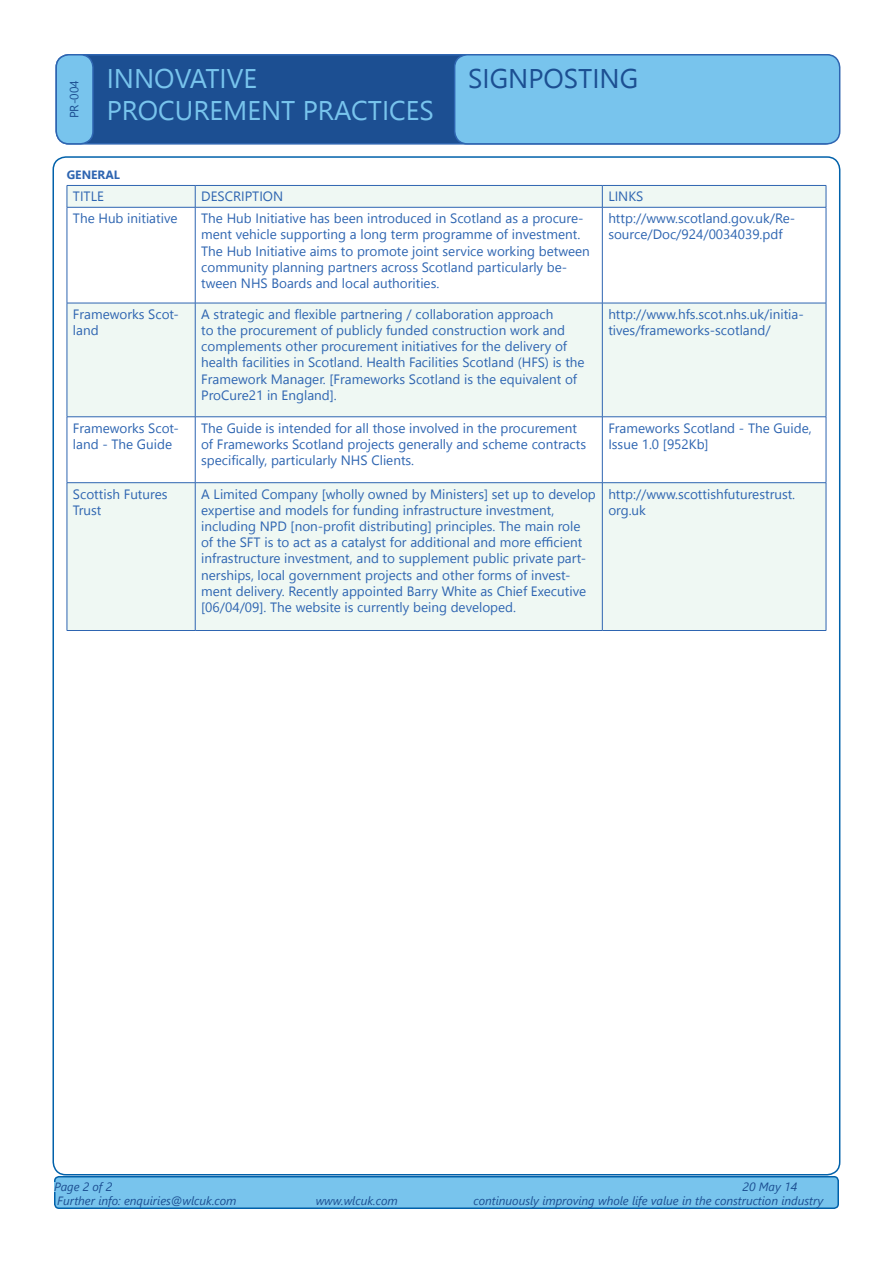
<style>
.page{position:relative;width:893px;height:1263px;background:#fff}
.page>*{position:absolute;margin:0;border:0;box-sizing:border-box;transform-origin:0 0}
.t1{font:27px/32.4px "Segoe UI";color:#78c4ed}
.t2{font:27px "Segoe UI";color:#1c4f92}
.t3{font:13.5px/16.2px "Segoe UI";color:#2e65b1}
.t4{font:italic 12px "Segoe UI";color:#1c4f92}
.t5{font:700 12px "Segoe UI";color:#2e65b1}
.t6{font:12px "Segoe UI";color:#1c4f92}
</style>
<div class="page">
<div style="left:55px;top:1177px;width:783px;height:31px;background:#78c4ed;border-radius:4px"></div>
<div style="left:54px;top:1176px;width:785px;height:33px;border:2px solid #0161aa;border-radius:4px"></div>
<div style="left:54px;top:1182px;width:778px;height:9px;background:#78c4ed"></div>
<svg style="left:68px;top:186px;width:758px;height:444px;fill:#eff8f3"></svg>
<hr style="left:67px;top:185px;width:128px;height:1px;background:#2e65b1">
<svg style="left:67px;top:186px;width:1px;height:21px"></svg>
<hr style="left:195px;top:185px;width:407px;height:1px;background:#2e65b1">
<svg style="left:195px;top:186px;width:1px;height:21px"></svg>
<hr style="left:602px;top:185px;width:224px;height:1px;background:#2e65b1">
<svg style="left:602px;top:186px;width:1px;height:21px"></svg>
<svg style="left:826px;top:186px;width:1px;height:21px"></svg>
<hr style="left:67px;top:207px;width:128px;height:1px;background:#2e65b1">
<hr style="left:67px;top:207px;width:1px;height:96px;background:#2e65b1">
<hr style="left:195px;top:207px;width:407px;height:1px;background:#2e65b1">
<hr style="left:195px;top:207px;width:1px;height:96px;background:#2e65b1">
<hr style="left:602px;top:207px;width:224px;height:1px;background:#2e65b1">
<hr style="left:602px;top:207px;width:1px;height:96px;background:#2e65b1">
<hr style="left:826px;top:207px;width:1px;height:96px;background:#2e65b1">
<hr style="left:67px;top:303px;width:128px;height:1px;background:#2e65b1">
<hr style="left:67px;top:303px;width:1px;height:114px;background:#2e65b1">
<hr style="left:195px;top:303px;width:407px;height:1px;background:#2e65b1">
<hr style="left:195px;top:303px;width:1px;height:114px;background:#2e65b1">
<hr style="left:602px;top:303px;width:224px;height:1px;background:#2e65b1">
<hr style="left:602px;top:303px;width:1px;height:114px;background:#2e65b1">
<hr style="left:826px;top:303px;width:1px;height:114px;background:#2e65b1">
<hr style="left:67px;top:416px;width:128px;height:1px;background:#2e65b1">
<hr style="left:67px;top:417px;width:1px;height:65px;background:#2e65b1">
<hr style="left:195px;top:416px;width:407px;height:1px;background:#2e65b1">
<hr style="left:195px;top:417px;width:1px;height:65px;background:#2e65b1">
<hr style="left:602px;top:416px;width:224px;height:1px;background:#2e65b1">
<hr style="left:602px;top:417px;width:1px;height:65px;background:#2e65b1">
<hr style="left:826px;top:417px;width:1px;height:65px;background:#2e65b1">
<hr style="left:67px;top:482px;width:128px;height:1px;background:#2e65b1">
<hr style="left:67px;top:483px;width:1px;height:147px;background:#2e65b1">
<hr style="left:195px;top:482px;width:407px;height:1px;background:#2e65b1">
<hr style="left:195px;top:483px;width:1px;height:147px;background:#2e65b1">
<hr style="left:602px;top:482px;width:224px;height:1px;background:#2e65b1">
<hr style="left:602px;top:483px;width:1px;height:147px;background:#2e65b1">
<hr style="left:826px;top:483px;width:1px;height:147px;background:#2e65b1">
<hr style="left:67px;top:630px;width:128px;height:1px;background:#2e65b1">
<hr style="left:195px;top:630px;width:407px;height:1px;background:#2e65b1">
<hr style="left:602px;top:630px;width:224px;height:1px;background:#2e65b1">
<div style="left:56px;top:55px;width:782px;height:89px;background:#1c4f92;border-radius:13px"></div>
<div style="left:55px;top:54px;width:783px;height:91px;border:2px solid #2e65b1;border-radius:13px"></div>
<div style="left:455px;top:55px;width:385px;height:89px;background:#78c4ed;border-radius:13px"></div>
<div style="left:454px;top:54px;width:386px;height:91px;border:2px solid #2e65b1;border-radius:13px"></div>
<div style="left:56px;top:55px;width:37px;height:89px;background:#78c4ed;border-radius:13px"></div>
<div style="left:55px;top:54px;width:39px;height:91px;border:2px solid #2e65b1;border-radius:13px"></div>
<p class="t6" style="left:65px;top:118px;width:40px;rotate:-90deg">PR-004</p>
<h1 class="t1" style="left:107px;top:62px;width:329px">INNOVATIVE<br>PROCUREMENT PRACTICES</h1>
<h1 class="t2" style="left:468px;top:57px;width:172px">SIGNPOSTING</h1>
<p class="t5" style="left:67px;top:165px;width:55px">GENERAL</p>
<p class="t3" style="left:73px;top:188px;width:32px">TITLE</p>
<p class="t3" style="left:201px;top:188px;width:83px">DESCRIPTION</p>
<p class="t3" style="left:608px;top:188px;width:37px">LINKS</p>
<p class="t3" style="left:73px;top:210px;width:106px">The Hub initiative</p>
<p class="t3" style="left:201px;top:210px;width:390px">The Hub Initiative has been introduced in Scotland as a procure&shy;ment vehicle supporting a long term programme of investment.<br>The Hub Initiative aims to promote joint service working between community planning partners across Scotland particularly be&shy;tween NHS Boards and local authorities.</p>
<p class="t3" style="left:608px;top:210px;width:188px">http://www.scotland.gov.uk/Re&shy;source/Doc/924/0034039.pdf</p>
<p class="t3" style="left:73px;top:306px;width:107px">Frameworks Scot&shy;land</p>
<p class="t3" style="left:201px;top:306px;width:385px">A strategic and flexible partnering / collaboration approach<br>to the procurement of publicly funded construction work and complements other procurement initiatives for the delivery of health facilities in Scotland. Health Facilities Scotland (HFS) is the Framework Manager. [Frameworks Scotland is the equivalent of ProCure21 in England].</p>
<p class="t3" style="left:608px;top:306px;width:197px">http://www.hfs.scot.nhs.uk/initia&shy;tives/frameworks-scotland/</p>
<p class="t3" style="left:73px;top:419px;width:107px">Frameworks Scot&shy;land - The Guide</p>
<p class="t3" style="left:201px;top:419px;width:386px">The Guide is intended for all those involved in the procurement of Frameworks Scotland projects generally and scheme contracts specifically, particularly NHS Clients.</p>
<p class="t3" style="left:608px;top:419px;width:205px">Frameworks Scotland - The Guide,<br>Issue 1.0 [952Kb]</p>
<p class="t3" style="left:73px;top:485px;width:96px">Scottish Futures<br>Trust</p>
<p class="t3" style="left:201px;top:485px;width:396px">A Limited Company [wholly owned by Ministers] set up to develop expertise and models for funding infrastructure investment, including NPD [non-profit distributing] principles. The main role<br>of the SFT is to act as a catalyst for additional and more efficient infrastructure investment, and to supplement public private part&shy;nerships, local government projects and other forms of invest&shy;ment delivery. Recently appointed Barry White as Chief Executive [06/04/09]. The website is currently being developed.</p>
<p class="t3" style="left:608px;top:485px;width:188px">http://www.scottishfuturestrust. org.uk</p>
<p class="t4" style="left:54px;top:1178px;width:60px">Page 2 of 2</p>
<p class="t4" style="left:742px;top:1178px;width:56px">20 May 14</p>
<p class="t4" style="left:57px;top:1192px;width:181px">Further info: enquiries@wlcuk.com</p>
<p class="t4" style="left:316px;top:1192px;width:84px">www.wlcuk.com</p>
<p class="t4" style="left:474px;top:1192px;width:351px">continuously improving whole life value in the construction industry</p>
</div>
